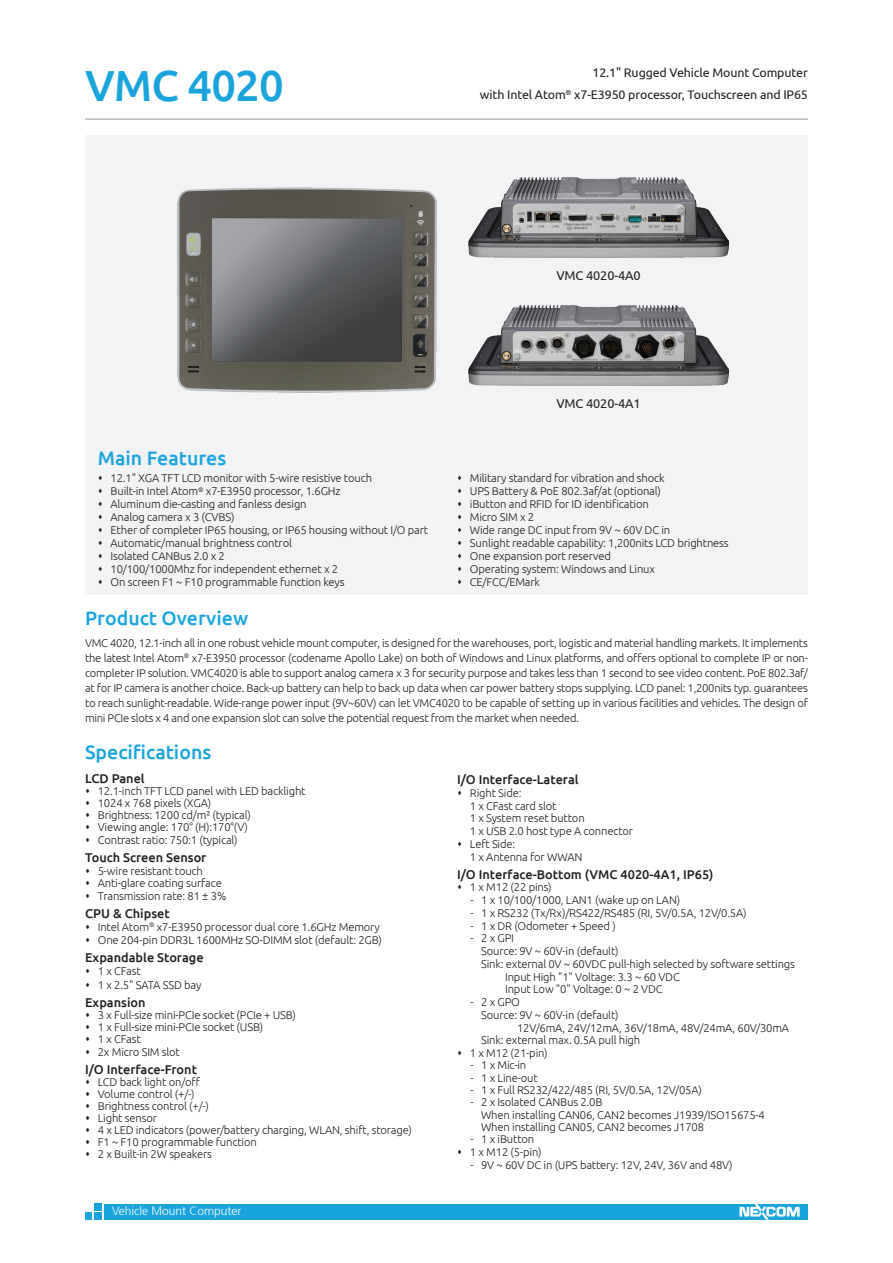
<style>
.page{position:relative;width:893px;height:1263px;background:#fff}
.page>*{position:absolute;margin:0;border:0;box-sizing:border-box;transform-origin:0 0}
.model_name{font:500 43.5px "Ubuntu";letter-spacing:-.02em;color:#1aa4dd}
.t1{font:500 19.5px "Ubuntu";color:#1aa4dd}
.item{font:500 12.75px "Ubuntu";color:#231f20}
.model_describe{font:12.75px "Ubuntu";letter-spacing:-.01em;color:#231f20}
.model_describe-2{font:12.45px "Ubuntu";letter-spacing:-.01em;color:#231f20}
.t2{font:300 12px "Frutiger 45";color:#fff}
.product_overview{font:300 11.25px/15px "Ubuntu";letter-spacing:-.015em;color:#231f20}
</style>
<div class="page">
<div style="left:85px;top:136px;width:723px;height:459px;background:#f2f3f4"></div>
<div style="left:104px;top:1204px;width:704px;height:15px;background:#1aa4dd"></div>
<div style="left:94px;top:1203px;width:7px;height:7px;background:#1aa4dd"></div>
<div style="left:94px;top:1213px;width:7px;height:7px;background:#1aa4dd"></div>
<div style="left:85px;top:1213px;width:6px;height:7px;background:#1aa4dd"></div>
<svg style="left:739px;top:1204px;width:61px;height:15px"></svg>
<hr style="left:85px;top:119px;width:723px;height:1px;background:#939598">
<img style="left:177px;top:188px;width:260px;height:205px">
<img style="left:468px;top:305px;width:261px;height:80px">
<img style="left:468px;top:177px;width:261px;height:81px">
<p class="model_name" style="left:85px;top:58px;width:200px">VMC 4020</p>
<p class="model_describe-2" style="left:592px;top:65px;width:217px">12.1" Rugged Vehicle Mount Computer</p>
<p class="model_describe-2" style="left:480px;top:87px;width:330px">with Intel Atom<sup>®</sup> x7-E3950 processor, Touchscreen and IP65</p>
<p class="model_describe" style="left:556px;top:268px;width:86px">VMC 4020-4A0</p>
<h2 class="t1" style="left:98px;top:446px;width:130px">Main Features</h2>
<p class="product_overview" style="left:111px;top:471px;width:263px">12.1" XGA TFT LCD monitor with 5-wire resistive touch</p>
<p class="product_overview" style="left:111px;top:483px;width:232px">Built-in Intel Atom<sup>®</sup> x7-E3950 processor, 1.6GHz</p>
<p class="product_overview" style="left:111px;top:496px;width:198px">Aluminum die-casting and fanless design</p>
<p class="product_overview" style="left:111px;top:509px;width:125px">Analog camera x 3 (CVBS)</p>
<p class="product_overview" style="left:111px;top:522px;width:319px">Ether of completer IP65 housing, or IP65 housing without I/O part</p>
<p class="product_overview" style="left:111px;top:535px;width:183px">Automatic/manual brightness control</p>
<p class="product_overview" style="left:111px;top:548px;width:116px">Isolated CANBus 2.0 x 2</p>
<p class="product_overview" style="left:111px;top:561px;width:229px">10/100/1000Mhz for independent ethernet x 2</p>
<p class="product_overview" style="left:111px;top:574px;width:235px">On screen F1 ~ F10 programmable function keys</p>
<p class="model_describe" style="left:556px;top:396px;width:86px">VMC 4020-4A1</p>
<p class="product_overview" style="left:470px;top:471px;width:196px">Military standard for vibration and shock</p>
<p class="product_overview" style="left:470px;top:483px;width:193px">UPS Battery &amp; PoE 802.3af/at (optional)</p>
<p class="product_overview" style="left:470px;top:496px;width:180px">iButton and RFID for ID identification</p>
<p class="product_overview" style="left:470px;top:509px;width:66px">Micro SIM x 2</p>
<p class="product_overview" style="left:470px;top:522px;width:202px">Wide range DC input from 9V ~ 60V DC in</p>
<p class="product_overview" style="left:470px;top:535px;width:260px">Sunlight readable capability: 1,200nits LCD brightness</p>
<p class="product_overview" style="left:470px;top:548px;width:143px">One expansion port reserved</p>
<p class="product_overview" style="left:470px;top:561px;width:187px">Operating system: Windows and Linux</p>
<p class="product_overview" style="left:470px;top:574px;width:72px">CE/FCC/EMark</p>
<p class="t1" style="left:85px;top:606px;width:165px">Product Overview</p>
<p class="product_overview" style="left:85px;top:635px;width:724px;text-align:justify">VMC 4020, 12.1-inch all in one robust vehicle mount computer, is designed for the warehouses, port, logistic and material handling markets. It implements the latest Intel Atom<sup>®</sup> x7-E3950 processor (codename Apollo Lake) on both of Windows and Linux platforms, and offers optional to complete IP or non&shy;completer IP solution. VMC4020 is able to support analog camera x 3 for security purpose and takes less than 1 second to see video content. PoE 802.3af/ at for IP camera is another choice. Back-up battery can help to back up data when car power battery stops supplying. LCD panel: 1,200nits typ. guarantees to reach sunlight-readable. Wide-range power input (9V~60V) can let VMC4020 to be capable of setting up in various facilities and vehicles. The design of mini PCIe slots x 4 and one expansion slot can solve the potential request from the market when needed.</p>
<p class="t1" style="left:85px;top:740px;width:128px">Specifications</p>
<p class="item" style="left:85px;top:771px;width:61px">LCD Panel</p>
<p class="product_overview" style="left:98px;top:783px;width:209px">12.1-inch TFT LCD panel with LED backlight</p>
<p class="product_overview" style="left:98px;top:795px;width:115px">1024 x 768 pixels (XGA)</p>
<p class="product_overview" style="left:98px;top:807px;width:155px">Brightness: 1200 cd/m² (typical)</p>
<p class="product_overview" style="left:98px;top:819px;width:152px">Viewing angle: 170° (H):170°(V)</p>
<p class="product_overview" style="left:98px;top:832px;width:141px">Contrast ratio: 750:1 (typical)</p>
<p class="item" style="left:85px;top:849px;width:123px">Touch Screen Sensor</p>
<p class="product_overview" style="left:98px;top:863px;width:107px">5-wire resistant touch</p>
<p class="product_overview" style="left:98px;top:876px;width:126px">Anti-glare coating surface</p>
<p class="product_overview" style="left:98px;top:888px;width:130px">Transmission rate: 81 ± 3%</p>
<p class="item" style="left:85px;top:906px;width:86px">CPU &amp; Chipset</p>
<p class="product_overview" style="left:98px;top:919px;width:284px">Intel Atom<sup>®</sup> x7-E3950 processor dual core 1.6GHz Memory</p>
<p class="product_overview" style="left:98px;top:932px;width:286px">One 204-pin DDR3L 1600MHz SO-DIMM slot (default: 2GB)</p>
<p class="item" style="left:85px;top:949px;width:120px">Expandable Storage</p>
<p class="product_overview" style="left:98px;top:963px;width:44px">1 x CFast</p>
<p class="product_overview" style="left:98px;top:977px;width:105px">1 x 2.5" SATA SSD bay</p>
<p class="item" style="left:85px;top:994px;width:62px">Expansion</p>
<p class="product_overview" style="left:98px;top:1007px;width:200px">3 x Full-size mini-PCIe socket (PCIe + USB)</p>
<p class="product_overview" style="left:98px;top:1019px;width:167px">1 x Full-size mini-PCIe socket (USB)</p>
<p class="product_overview" style="left:98px;top:1031px;width:44px">1 x CFast</p>
<p class="product_overview" style="left:98px;top:1044px;width:84px">2x Micro SIM slot</p>
<p class="item" style="left:85px;top:1061px;width:113px">I/O Interface-Front</p>
<p class="product_overview" style="left:98px;top:1074px;width:104px">LCD back light on/off</p>
<p class="product_overview" style="left:98px;top:1086px;width:98px">Volume control (+/-)</p>
<p class="product_overview" style="left:98px;top:1098px;width:113px">Brightness control (+/-)</p>
<p class="product_overview" style="left:98px;top:1110px;width:61px">Light sensor</p>
<p class="product_overview" style="left:98px;top:1122px;width:316px">4 x LED indicators (power/battery charging, WLAN, shift, storage)</p>
<p class="product_overview" style="left:98px;top:1134px;width:161px">F1 ~ F10 programmable function</p>
<p class="product_overview" style="left:98px;top:1146px;width:116px">2 x Built-in 2W speakers</p>
<p class="t2" style="left:112px;top:1204px;width:131px">Vehicle Mount Computer</p>
<p class="item" style="left:457px;top:771px;width:123px">I/O Interface-Lateral</p>
<p class="product_overview" style="left:470px;top:786px;width:165px;line-height:12.8px">Right Side:<br>1 x CFast card slot<br>1 x System reset button<br>1 x USB 2.0 host type A connector</p>
<p class="product_overview" style="left:470px;top:837px;width:114px;line-height:12.8px">Left Side:<br>1 x Antenna for WWAN</p>
<p class="item" style="left:457px;top:866px;width:258px">I/O Interface-Bottom (VMC 4020-4A1, IP65)</p>
<p class="product_overview" style="left:470px;top:879px;width:83px">1 x M12 (22 pins)</p>
<p class="product_overview" style="left:471px;top:892px;width:211px">- 1 x 10/100/1000, LAN1 (wake up on LAN)</p>
<p class="product_overview" style="left:471px;top:905px;width:277px">- 1 x RS232 (Tx/Rx)/RS422/RS485 (RI, 5V/0.5A, 12V/0.5A)</p>
<p class="product_overview" style="left:471px;top:918px;width:147px">- 1 x DR (Odometer + Speed )</p>
<p class="product_overview" style="left:471px;top:930px;width:45px">- 2 x GPI</p>
<p class="product_overview" style="left:481px;top:943px;width:139px">Source: 9V ~ 60V-in (default)</p>
<p class="product_overview" style="left:481px;top:956px;width:315px">Sink: external 0V ~ 60VDC pull-high selected by software settings</p>
<p class="product_overview" style="left:505px;top:969px;width:176px">Input High "1" Voltage: 3.3 ~ 60 VDC</p>
<p class="product_overview" style="left:505px;top:981px;width:159px">Input Low "0" Voltage: 0 ~ 2 VDC</p>
<p class="product_overview" style="left:471px;top:994px;width:51px">- 2 x GPO</p>
<p class="product_overview" style="left:481px;top:1007px;width:139px">Source: 9V ~ 60V-in (default)</p>
<p class="product_overview" style="left:517px;top:1020px;width:274px">12V/6mA, 24V/12mA, 36V/18mA, 48V/24mA, 60V/30mA</p>
<p class="product_overview" style="left:481px;top:1032px;width:161px">Sink: external max. 0.5A pull high</p>
<p class="product_overview" style="left:470px;top:1045px;width:79px">1 x M12 (21-pin)</p>
<p class="product_overview" style="left:471px;top:1058px;width:57px">- 1 x Mic-in</p>
<p class="product_overview" style="left:471px;top:1070px;width:69px">- 1 x Line-out</p>
<p class="product_overview" style="left:471px;top:1082px;width:233px">- 1 x Full RS232/422/485 (RI, 5V/0.5A, 12V/05A)</p>
<p class="product_overview" style="left:481px;top:1096px;width:285px;line-height:12.3px;text-indent:-10px">- 2 x Isolated CANBus 2.0B<br>When installing CAN06, CAN2 becomes J1939/ISO15675-4<br>When installing CAN05, CAN2 becomes J1708</p>
<p class="product_overview" style="left:471px;top:1131px;width:65px">- 1 x iButton</p>
<p class="product_overview" style="left:470px;top:1144px;width:73px">1 x M12 (5-pin)</p>
<p class="product_overview" style="left:471px;top:1157px;width:264px">- 9V ~ 60V DC in (UPS battery: 12V, 24V, 36V and 48V)</p>
</div>
